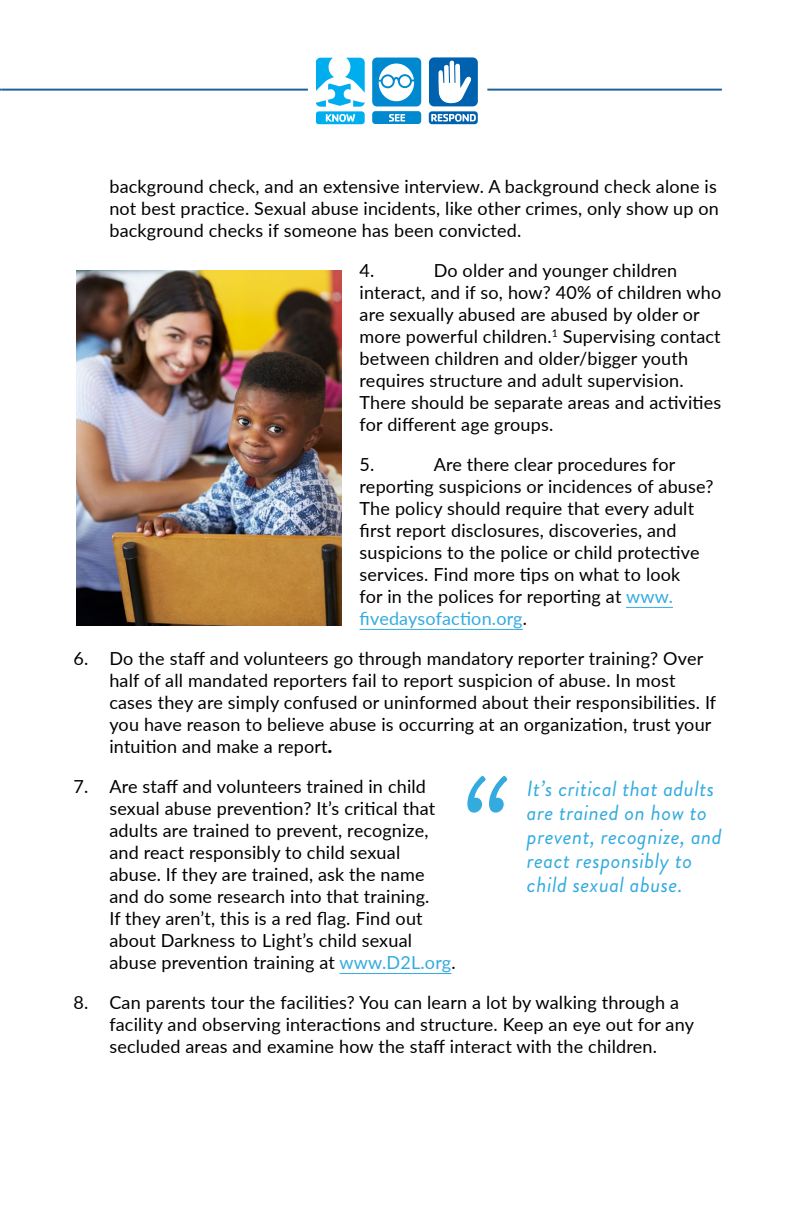
<style>
.page{position:relative;width:794px;height:1224px;background:#fff}
.page>*{position:absolute;margin:0;border:0;box-sizing:border-box;transform-origin:0 0}
.t1{font:italic 130.2px "Brandon Grotesque";color:#33abdf}
.t2{font:italic 22px/24px "Brandon Grotesque";letter-spacing:.02em;color:#33abdf}
.t3{font:18px/22px "Lato";letter-spacing:.01em;color:#000}
.s1{color:#33abdf}
.s2{font-weight:900}
</style>
<div class="page">
<hr style="left:1px;top:89px;width:720px;height:2px;background:#20629f">
<svg style="left:318px;top:57px;width:160px;height:68px"></svg>
<svg style="left:372px;top:58px;width:49px;height:66px"></svg>
<svg style="left:317px;top:58px;width:47px;height:66px"></svg>
<svg style="left:428px;top:57px;width:49px;height:67px"></svg>
<hr style="left:626px;top:607px;width:46px;height:1px;background:#33abdf">
<hr style="left:359px;top:629px;width:163px;height:1px;background:#33abdf">
<hr style="left:339px;top:973px;width:112px;height:1px;background:#33abdf">
<img style="left:77px;top:270px;width:264px;height:356px">
<p class="t3" style="left:109px;top:175px;width:611px;text-align:justify">background check, and an extensive interview. A background check alone is not best practice. Sexual abuse incidents, like other crimes, only show up on background checks if someone has been convicted.</p>
<p class="t3" style="left:359px;top:259px;width:16px">4.</p>
<p class="t3" style="left:359px;top:259px;width:363px;text-indent:74px">Do older and younger children interact, and if so, how? 40% of children who are sexually abused are abused by older or more powerful children.<sup>1</sup> Supervising contact between children and older/bigger youth requires structure and adult supervision.<br>There should be separate areas and activities for different age groups.</p>
<p class="t3" style="left:359px;top:453px;width:16px">5.</p>
<p class="t3" style="left:359px;top:453px;width:355px;text-indent:74px">Are there clear procedures for reporting suspicions or incidences of abuse?<br>The policy should require that every adult first report disclosures, discoveries, and suspicions to the police or child protective services. Find more tips on what to look<br>for in the polices for reporting at <span class="s1">www. fivedaysofaction.org</span>.</p>
<p class="t3" style="left:109px;top:647px;width:608px;text-indent:-36px">6. Do the staff and volunteers go through mandatory reporter training? Over half of all mandated reporters fail to report suspicion of abuse. In most cases they are simply confused or uninformed about their responsibilities. If you have reason to believe abuse is occurring at an organization, trust your intuition and make a report<span class="s2">.</span></p>
<p class="t3" style="left:109px;top:775px;width:348px;text-indent:-36px">7. Are staff and volunteers trained in child sexual abuse prevention? It’s critical that adults are trained to prevent, recognize, and react responsibly to child sexual abuse. If they are trained, ask the name and do some research into that training.<br>If they aren’t, this is a red flag. Find out about Darkness to Light’s child sexual abuse prevention training at <span class="s1">www.D2L.org</span>.</p>
<p class="t3" style="left:109px;top:991px;width:586px;text-indent:-36px">8. Can parents tour the facilities? You can learn a lot by walking through a facility and observing interactions and structure. Keep an eye out for any secluded areas and examine how the staff interact with the children.</p>
<h1 class="t1" style="left:458px;top:734px;width:49px">“</h1>
<p class="t2" style="left:527px;top:777px;width:196px">It’s critical that adults are trained on how to prevent, recognize, and react responsibly to child sexual abuse.</p>
</div>
